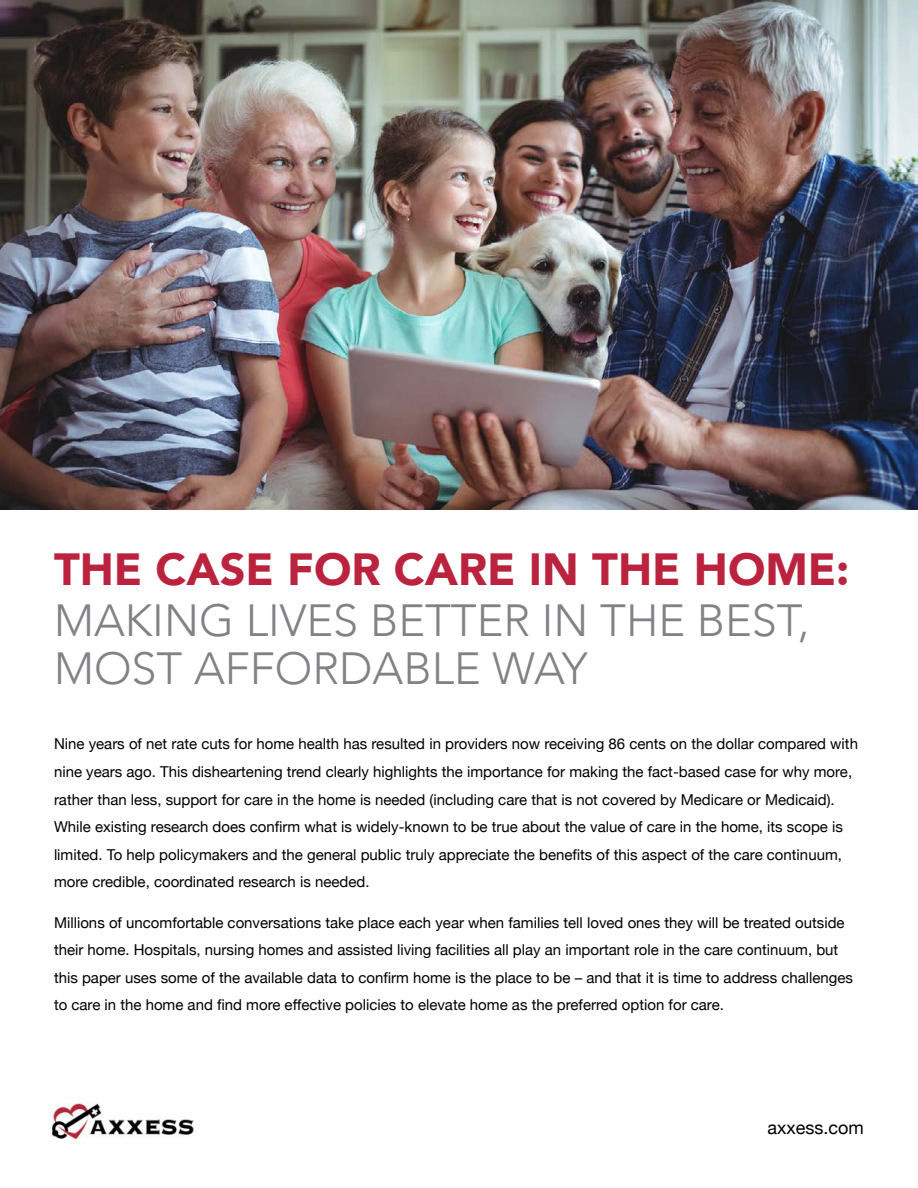
<style>
.page{position:relative;width:918px;height:1188px;background:#fff}
.page>*{position:absolute;margin:0;border:0;box-sizing:border-box;transform-origin:0 0}
.t1{font:300 45px/48px "Avenir";color:#808285}
.t2{font:900 45px "Avenir";color:#ba223d}
.t3{font:18px "Helvetica Neue";color:#000}
.t4{font:15px/27.6px "Helvetica Neue";color:#000}
</style>
<div class="page">
<img style="left:51px;top:1102px;width:143px;height:38px">
<img style="left:0;top:0;width:918px;height:510px">
<h1 class="t2" style="left:54px;top:540px;width:797px">THE CASE FOR CARE IN THE HOME:</h1>
<h1 class="t1" style="left:54px;top:598px;width:757px">MAKING LIVES BETTER IN THE BEST,<br>MOST AFFORDABLE WAY</h1>
<p class="t4" style="left:54px;top:730px;width:806px">Nine years of net rate cuts for home health has resulted in providers now receiving 86 cents on the dollar compared with nine years ago. This disheartening trend clearly highlights the importance for making the fact-based case for why more, rather than less, support for care in the home is needed (including care that is not covered by Medicare or Medicaid).<br>While existing research does confirm what is widely-known to be true about the value of care in the home, its scope is limited. To help policymakers and the general public truly appreciate the benefits of this aspect of the care continuum, more credible, coordinated research is needed.</p>
<p class="t4" style="left:54px;top:908px;width:801px">Millions of uncomfortable conversations take place each year when families tell loved ones they will be treated outside their home. Hospitals, nursing homes and assisted living facilities all play an important role in the care continuum, but this paper uses some of the available data to confirm home is the place to be – and that it is time to address challenges to care in the home and find more effective policies to elevate home as the preferred option for care.</p>
<p class="t3" style="left:768px;top:1117px;width:98px">axxess.com</p>
</div>
